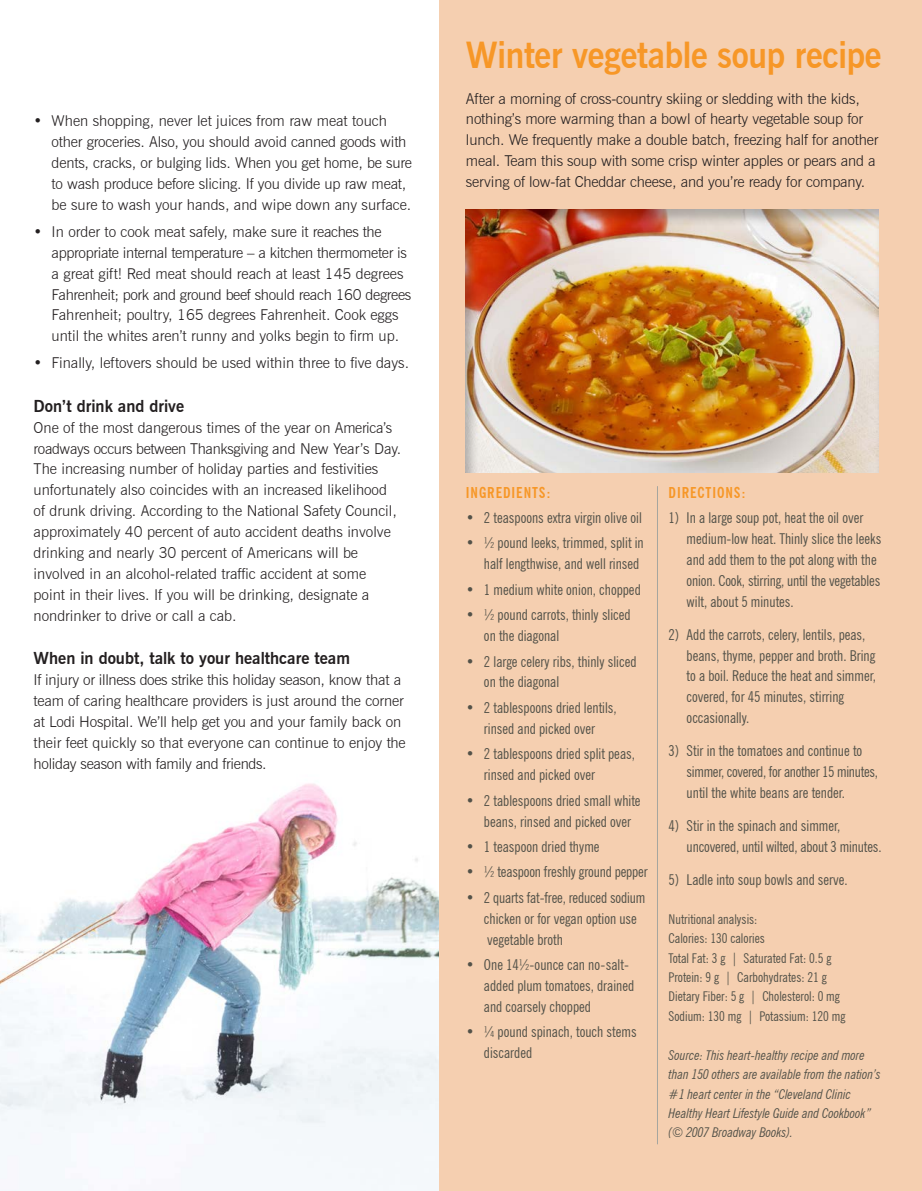
<style>
.page{position:relative;width:922px;height:1191px;background:#fff}
.page>*{position:absolute;margin:0;border:0;box-sizing:border-box;transform-origin:0 0}
.t1{font:700 35.85px "News Gothic BT";letter-spacing:-.01em;color:#f79727;scale:.94 1}
.t2{font:700 16.5px "News Gothic BT";color:#231f20}
.t3{font:300 15px/20.9px "News Gothic BT";color:#231f20}
.t4{font:condensed 15px/20.9px "News Gothic BT";color:#535249}
.t5{font:700 condensed 15px "News Gothic BT";letter-spacing:.06em;color:#f79727}
.t6{font:italic condensed 13.5px/19.4px "News Gothic BT";color:#535249}
.t7{font:condensed 13.5px "News Gothic BT";color:#535249}
</style>
<div class="page">
<img style="left:0;top:783px;width:438px;height:407px">
<div style="left:438px;top:0;width:483px;height:1190px;background:#f5cfb0"></div>
<div style="left:465px;top:208px;width:413px;height:266px;background:#231f20;opacity:.3"></div>
<hr style="left:657px;top:486px;width:1px;height:658px;background:#a6a69f">
<p class="t3" style="left:52px;top:110px;width:362px;text-indent:-18px">• When shopping, never let juices from raw meat touch other groceries. Also, you should avoid canned goods with dents, cracks, or bulging lids. When you get home, be sure to wash produce before slicing. If you divide up raw meat, be sure to wash your hands, and wipe down any surface.</p>
<p class="t3" style="left:52px;top:221px;width:361px;text-indent:-18px">• In order to cook meat safely, make sure it reaches the appropriate internal temperature – a kitchen thermometer is a great gift! Red meat should reach at least 145 degrees Fahrenheit; pork and ground beef should reach 160 degrees Fahrenheit; poultry, 165 degrees Fahrenheit. Cook eggs until the whites aren’t runny and yolks begin to firm up.</p>
<p class="t3" style="left:34px;top:352px;width:377px">• Finally, leftovers should be used within three to five days.</p>
<p class="t2" style="left:34px;top:395px;width:152px">Don’t drink and drive</p>
<p class="t3" style="left:34px;top:416px;width:369px">One of the most dangerous times of the year on America’s roadways occurs between Thanksgiving and New Year’s Day.<br>The increasing number of holiday parties and festivities unfortunately also coincides with an increased likelihood of drunk driving. According to the National Safety Council, approximately 40 percent of auto accident deaths involve drinking and nearly 30 percent of Americans will be involved in an alcohol-related traffic accident at some<br>point in their lives. If you will be drinking, designate a nondrinker to drive or call a cab.</p>
<p class="t2" style="left:34px;top:648px;width:318px">When in doubt, talk to your healthcare team</p>
<p class="t3" style="left:34px;top:669px;width:373px">If injury or illness does strike this holiday season, know that a team of caring healthcare providers is just around the corner at Lodi Hospital. We’ll help get you and your family back on their feet quickly so that everyone can continue to enjoy the holiday season with family and friends.</p>
<p class="t1" style="left:466px;top:33px;width:443px">Winter vegetable soup recipe</p>
<p class="t3" style="left:466px;top:88px;width:414px">After a morning of cross-country skiing or sledding with the kids, nothing’s more warming than a bowl of hearty vegetable soup for lunch. We frequently make a double batch, freezing half for another meal. Team this soup with some crisp winter apples or pears and a serving of low-fat Cheddar cheese, and you’re ready for company.</p>
<p class="t5" style="left:466px;top:483px;width:86px">INGREDIENTS:</p>
<p class="t4" style="left:466px;top:507px;width:177px">• 2 teaspoons extra virgin olive oil</p>
<p class="t4" style="left:466px;top:532px;width:179px;text-align:right">• ½ pound leeks, trimmed, split in half lengthwise, and well rinsed</p>
<p class="t4" style="left:466px;top:578px;width:176px">• 1 medium white onion, chopped</p>
<p class="t4" style="left:484px;top:604px;width:148px;text-indent:-18px">• ½ pound carrots, thinly sliced on the diagonal</p>
<p class="t4" style="left:484px;top:650px;width:154px;text-indent:-18px">• 2 large celery ribs, thinly sliced on the diagonal</p>
<p class="t4" style="left:466px;top:697px;width:152px;text-align:center">• 2 tablespoons dried lentils, rinsed and picked over</p>
<p class="t4" style="left:484px;top:743px;width:152px;text-indent:-18px">• 2 tablespoons dried split peas, rinsed and picked over</p>
<p class="t4" style="left:466px;top:789px;width:176px;text-align:center">• 2 tablespoons dried small white beans, rinsed and picked over</p>
<p class="t4" style="left:466px;top:836px;width:135px">• 1 teaspoon dried thyme</p>
<p class="t4" style="left:466px;top:861px;width:183px">• ½ teaspoon freshly ground pepper</p>
<p class="t4" style="left:484px;top:886px;width:163px;text-indent:-18px">• 2 quarts fat-free, reduced sodium chicken or for vegan option use vegetable broth</p>
<p class="t4" style="left:484px;top:954px;width:152px;text-indent:-18px">• One 14½-ounce can no-salt&shy;added plum tomatoes, drained and coarsely chopped</p>
<p class="t4" style="left:484px;top:1021px;width:154px;text-indent:-18px">• ¼ pound spinach, touch stems discarded</p>
<p class="t5" style="left:668px;top:483px;width:78px">DIRECTIONS:</p>
<p class="t4" style="left:686px;top:507px;width:196px;text-indent:-18px">1) In a large soup pot, heat the oil over medium-low heat. Thinly slice the leeks and add them to the pot along with the onion. Cook, stirring, until the vegetables wilt, about 5 minutes.</p>
<p class="t4" style="left:686px;top:623px;width:191px;text-indent:-18px">2) Add the carrots, celery, lentils, peas, beans, thyme, pepper and broth. Bring to a boil. Reduce the heat and simmer, covered, for 45 minutes, stirring occasionally.</p>
<p class="t4" style="left:686px;top:740px;width:193px;text-indent:-18px">3) Stir in the tomatoes and continue to simmer, covered, for another 15 minutes, until the white beans are tender.</p>
<p class="t4" style="left:686px;top:815px;width:196px;text-indent:-18px">4) Stir in the spinach and simmer, uncovered, until wilted, about 3 minutes.</p>
<p class="t4" style="left:668px;top:868px;width:180px">5) Ladle into soup bowls and serve.</p>
<p class="t7" style="left:668px;top:910px;width:90px">Nutritional analysis:</p>
<p class="t7" style="left:668px;top:930px;width:98px">Calories: 130 calories</p>
<p class="t7" style="left:668px;top:949px;width:164px">Total Fat: 3 g | Saturated Fat: 0.5 g</p>
<p class="t7" style="left:668px;top:968px;width:160px">Protein: 9 g | Carbohydrates: 21 g</p>
<p class="t7" style="left:668px;top:988px;width:173px">Dietary Fiber: 5 g | Cholesterol: 0 mg</p>
<p class="t7" style="left:668px;top:1007px;width:178px">Sodium: 130 mg | Potassium: 120 mg</p>
<p class="t6" style="left:668px;top:1045px;width:214px">Source: This heart-healthy recipe and more than 150 others are available from the nation’s #1 heart center in the “Cleveland Clinic Healthy Heart Lifestyle Guide and Cookbook” (© 2007 Broadway Books).</p>
</div>
